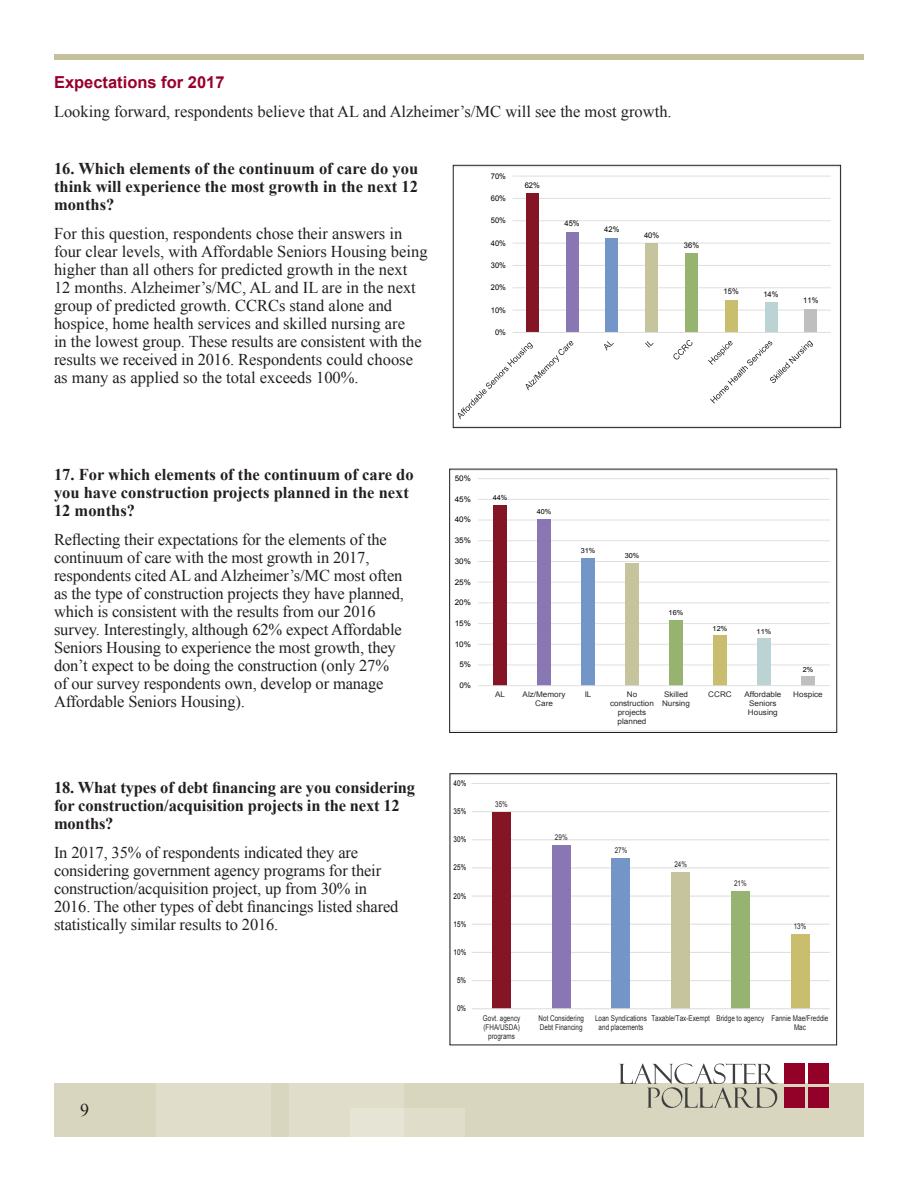
<style>
.page{position:relative;width:918px;height:1188px;background:#fff}
.page>*{position:absolute;margin:0;border:0;box-sizing:border-box;transform-origin:0 0}
.t1{font:18px "Times New Roman";color:#231f20}
.LP_Body_Text{font:16.5px/18px "Times New Roman";letter-spacing:-.01em;color:#231f20}
.LP_Body_Text-2{font:700 16.5px/18px "Times New Roman";color:#231f20}
.LP_Body_Text-3{font:700 16.5px "Arial";color:#98012d}
.t2{font:7.95px/9.1px "Arial";color:#272727;text-align:center;scale:.8 1}
.t3{font:7.95px "Arial";color:#000;scale:.8 1}
.t4{font:7.8px/9px "Arial";color:#272727;text-align:center;scale:1.05 1}
.t5{font:7.8px "Arial";letter-spacing:.005em;color:#000}
.t6{font:7.8px "Arial";letter-spacing:.005em;color:#000;scale:1.05 1}
.t7{font:7.05px "Arial";letter-spacing:.005em;color:#000;scale:1.05 1}
</style>
<div class="page">
<div style="left:54px;top:54px;width:810px;height:6px;background:#c5c09c"></div>
<div style="left:54px;top:1084px;width:810px;height:53px;background:#d9d6bf"></div>
<svg style="left:619px;top:1063px;width:159px;height:45px"></svg>
<div style="left:784px;top:1064px;width:21px;height:20px;background:#930128"></div>
<div style="left:808px;top:1064px;width:21px;height:20px;background:#930128"></div>
<div style="left:784px;top:1088px;width:21px;height:20px;background:#930128"></div>
<div style="left:808px;top:1088px;width:21px;height:20px;background:#930128"></div>
<div style="left:289px;top:1084px;width:115px;height:53px;background:#e0decb"></div>
<div style="left:156px;top:1084px;width:114px;height:53px;background:#e0decb"></div>
<div style="left:351px;top:1108px;width:114px;height:29px;background:#e0decb"></div>
<svg style="left:472px;top:783px;width:358px;height:227px"></svg>
<div style="left:450px;top:773px;width:387px;height:272px;border:1px solid #231f20"></div>
<svg style="left:451px;top:478px;width:384px;height:253px"></svg>
<div style="left:449px;top:469px;width:388px;height:264px;border:1px solid #231f20"></div>
<hr style="left:513px;top:310px;width:318px;height:1px;background:#dfdfdf">
<hr style="left:513px;top:287px;width:318px;height:1px;background:#dfdfdf">
<hr style="left:513px;top:265px;width:318px;height:1px;background:#dfdfdf">
<hr style="left:513px;top:243px;width:318px;height:1px;background:#dfdfdf">
<hr style="left:513px;top:220px;width:318px;height:1px;background:#dfdfdf">
<hr style="left:513px;top:198px;width:318px;height:1px;background:#dfdfdf">
<hr style="left:513px;top:176px;width:318px;height:1px;background:#dfdfdf">
<div style="left:526px;top:193px;width:13px;height:139px;background:#841525"></div>
<div style="left:566px;top:232px;width:12px;height:100px;background:#8877b2"></div>
<div style="left:646px;top:243px;width:12px;height:89px;background:#c6c49d"></div>
<div style="left:685px;top:253px;width:13px;height:79px;background:#96b370"></div>
<div style="left:725px;top:300px;width:13px;height:32px;background:#c9be6e"></div>
<div style="left:765px;top:302px;width:12px;height:30px;background:#bcd3d3"></div>
<div style="left:805px;top:309px;width:12px;height:23px;background:#bfbfbf"></div>
<div style="left:606px;top:238px;width:12px;height:94px;background:#7395c8"></div>
<hr style="left:513px;top:332px;width:318px;height:1px;background:#dfdfdf">
<svg style="left:458px;top:341px;width:115px;height:78px"></svg>
<svg style="left:604px;top:341px;width:10px;height:10px"></svg>
<svg style="left:645px;top:341px;width:9px;height:7px"></svg>
<svg style="left:673px;top:340px;width:19px;height:20px"></svg>
<svg style="left:708px;top:340px;width:105px;height:64px"></svg>
<div style="left:453px;top:165px;width:388px;height:263px;border:1px solid #231f20"></div>
<p class="LP_Body_Text-3" style="left:54px;top:71px;width:172px">Expectations for 2017</p>
<p class="LP_Body_Text" style="left:54px;top:102px;width:619px">Looking forward, respondents believe that AL and Alzheimer’s/MC will see the most growth.</p>
<p class="LP_Body_Text-2" style="left:54px;top:159px;width:366px;text-align:justify">16. Which elements of the continuum of care do you think will experience the most growth in the next 12 months?</p>
<p class="LP_Body_Text" style="left:54px;top:224px;width:375px">For this question, respondents chose their answers in four clear levels, with Affordable Seniors Housing being higher than all others for predicted growth in the next 12 months. Alzheimer’s/MC, AL and IL are in the next group of predicted growth. CCRCs stand alone and hospice, home health services and skilled nursing are<br>in the lowest group. These results are consistent with the results we received in 2016. Respondents could choose as many as applied so the total exceeds 100%.</p>
<p class="t5" style="left:491px;top:171px;width:17px">70%</p>
<p class="t5" style="left:491px;top:193px;width:17px">60%</p>
<p class="t5" style="left:491px;top:215px;width:17px">50%</p>
<p class="t5" style="left:491px;top:238px;width:17px">40%</p>
<p class="t5" style="left:491px;top:260px;width:17px">30%</p>
<p class="t5" style="left:491px;top:282px;width:17px">20%</p>
<p class="t5" style="left:491px;top:305px;width:17px">10%</p>
<p class="t5" style="left:495px;top:327px;width:12px">0%</p>
<p class="t5" style="left:525px;top:180px;width:17px">62%</p>
<p class="t5" style="left:565px;top:218px;width:17px">45%</p>
<p class="t5" style="left:604px;top:224px;width:17px">42%</p>
<p class="t5" style="left:644px;top:230px;width:17px">40%</p>
<p class="t5" style="left:684px;top:240px;width:17px">36%</p>
<p class="t5" style="left:724px;top:286px;width:17px">15%</p>
<p class="t5" style="left:763px;top:289px;width:17px">14%</p>
<p class="t5" style="left:803px;top:295px;width:17px">11%</p>
<p class="LP_Body_Text-2" style="left:54px;top:465px;width:361px">17. For which elements of the continuum of care do you have construction projects planned in the next<br>12 months?</p>
<p class="LP_Body_Text" style="left:54px;top:530px;width:351px">Reflecting their expectations for the elements of the continuum of care with the most growth in 2017, respondents cited AL and Alzheimer’s/MC most often as the type of construction projects they have planned, which is consistent with the results from our 2016 survey. Interestingly, although 62% expect Affordable Seniors Housing to experience the most growth, they don’t expect to be doing the construction (only 27% of our survey respondents own, develop or manage Affordable Seniors Housing).</p>
<p class="LP_Body_Text-2" style="left:54px;top:778px;width:363px">18. What types of debt financing are you considering for construction/acquisition projects in the next 12 months?</p>
<p class="LP_Body_Text" style="left:54px;top:843px;width:346px">In 2017, 35% of respondents indicated they are considering government agency programs for their construction/acquisition project, up from 30% in 2016. The other types of debt financings listed shared statistically similar results to 2016.</p>
<p class="t1" style="left:80px;top:1098px;width:10px">9</p>
<p class="t6" style="left:455px;top:473px;width:17px">50%</p>
<p class="t6" style="left:455px;top:494px;width:17px">45%</p>
<p class="t6" style="left:455px;top:515px;width:17px">40%</p>
<p class="t6" style="left:455px;top:535px;width:17px">35%</p>
<p class="t6" style="left:455px;top:556px;width:17px">30%</p>
<p class="t6" style="left:455px;top:577px;width:17px">25%</p>
<p class="t6" style="left:455px;top:597px;width:17px">20%</p>
<p class="t6" style="left:455px;top:618px;width:17px">15%</p>
<p class="t6" style="left:455px;top:639px;width:17px">10%</p>
<p class="t6" style="left:459px;top:660px;width:13px">5%</p>
<p class="t6" style="left:459px;top:680px;width:13px">0%</p>
<p class="t7" style="left:493px;top:493px;width:16px">44%</p>
<p class="t7" style="left:537px;top:507px;width:16px">40%</p>
<p class="t7" style="left:581px;top:546px;width:16px">31%</p>
<p class="t7" style="left:625px;top:551px;width:16px">30%</p>
<p class="t7" style="left:669px;top:608px;width:16px">16%</p>
<p class="t7" style="left:713px;top:624px;width:16px">12%</p>
<p class="t7" style="left:757px;top:627px;width:16px">11%</p>
<p class="t7" style="left:803px;top:664px;width:12px">2%</p>
<p class="t4" style="left:495px;top:690px;width:11px">AL</p>
<p class="t4" style="left:523px;top:690px;width:42px">Alz/Memory<br>Care</p>
<p class="t4" style="left:585px;top:690px;width:8px">IL</p>
<p class="t4" style="left:610px;top:690px;width:43px">No construction projects planned</p>
<p class="t4" style="left:662px;top:690px;width:28px;text-align:left">Skilled<br>Nursing</p>
<p class="t4" style="left:708px;top:690px;width:24px">CCRC</p>
<p class="t4" style="left:744px;top:690px;width:37px">Affordable<br>Seniors<br>Housing</p>
<p class="t4" style="left:793px;top:690px;width:30px">Hospice</p>
<p class="t3" style="left:454px;top:778px;width:17px">40%</p>
<p class="t3" style="left:454px;top:806px;width:17px">35%</p>
<p class="t3" style="left:454px;top:834px;width:17px">30%</p>
<p class="t3" style="left:454px;top:862px;width:17px">25%</p>
<p class="t3" style="left:454px;top:891px;width:17px">20%</p>
<p class="t3" style="left:454px;top:919px;width:17px">15%</p>
<p class="t3" style="left:454px;top:947px;width:17px">10%</p>
<p class="t3" style="left:457px;top:975px;width:13px">5%</p>
<p class="t3" style="left:457px;top:1003px;width:13px">0%</p>
<p class="t2" style="left:495px;top:800px;width:17px">35%</p>
<p class="t2" style="left:555px;top:833px;width:17px">29%</p>
<p class="t2" style="left:615px;top:846px;width:17px">27%</p>
<p class="t2" style="left:674px;top:860px;width:17px">24%</p>
<p class="t2" style="left:734px;top:879px;width:17px">21%</p>
<p class="t2" style="left:794px;top:922px;width:17px">13%</p>
<p class="t2" style="left:483px;top:1013px;width:48px">Govt. agency (FHA/USDA) programs</p>
<p class="t2" style="left:539px;top:1013px;width:58px;text-align:left">Not Considering<br>Debt Financing</p>
<p class="t2" style="left:595px;top:1013px;width:66px">Loan Syndications and placements</p>
<p class="t2" style="left:794px;top:1013px;width:44px;text-align:left;text-indent:-143px">Taxable/Tax-Exempt Bridge to agency Fannie Mae/Freddie<br>Mac</p>
</div>
